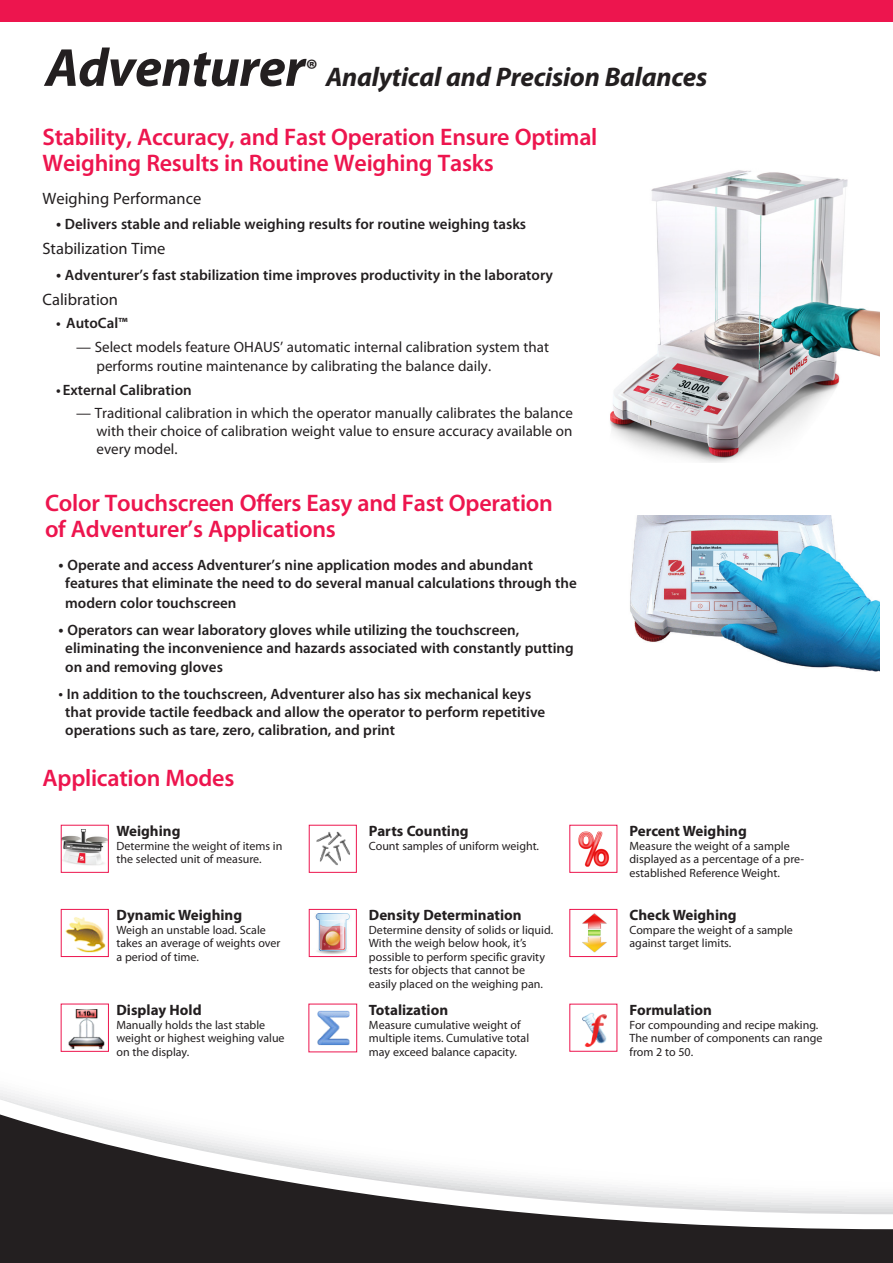
<style>
.page{position:relative;width:893px;height:1263px;background:#fff}
.page>*{position:absolute;margin:0;border:0;box-sizing:border-box;transform-origin:0 0}
.Interior_Product_Nam{font:italic 700 27px "Myriad Pro";letter-spacing:-.01em;color:#231f20}
.Interior_Paragraph_H{font:600 24px/25.8px "Myriad Pro";letter-spacing:-.01em;color:#ed154e}
.Interior_Copy_Text{font:16.5px "Myriad Pro";color:#231f20}
.Interior_Copy_Text-2{font:600 15px/18px "Myriad Pro";color:#231f20}
.Interior_Copy_Text-3{font:15px/18px "Myriad Pro";color:#231f20}
.APPs_Name{font:700 15px "Myriad Pro";color:#231f20}
.APPs_Description{font:12px/13.5px "Myriad Pro";color:#231f20}
.s1{font-size:54px}
.s2{font-size:16.5px}
.s3{font-weight:400;font-size:16.5px}
</style>
<div class="page">
<svg style="left:0;top:1096px;width:893px;height:167px"></svg>
<div style="left:0;top:0;width:893px;height:21px;background:#ed154e"></div>
<img style="left:317px;top:1010px;width:33px;height:36px">
<img style="left:68px;top:1009px;width:37px;height:40px">
<img style="left:63px;top:830px;width:44px;height:36px">
<div style="left:61px;top:825px;width:48px;height:48px;border:1px solid #ed154e"></div>
<img style="left:578px;top:831px;width:32px;height:36px">
<img style="left:316px;top:831px;width:34px;height:35px">
<div style="left:309px;top:825px;width:48px;height:48px;border:1px solid #ed154e"></div>
<img style="left:582px;top:913px;width:25px;height:40px">
<div style="left:569px;top:909px;width:48px;height:48px;border:1px solid #ed154e"></div>
<img style="left:582px;top:1013px;width:25px;height:34px">
<img style="left:315px;top:913px;width:35px;height:41px">
<div style="left:309px;top:909px;width:48px;height:48px;border:1px solid #ed154e"></div>
<img style="left:65px;top:917px;width:41px;height:36px">
<div style="left:61px;top:909px;width:48px;height:48px;border:1px solid #ed154e"></div>
<img style="left:630px;top:515px;width:249px;height:157px">
<img style="left:610px;top:170px;width:269px;height:292px">
<p class="Interior_Product_Nam" style="left:45px;top:59px;width:664px"><span class="s1">Adventurer</span>® Analytical and Precision Balances</p>
<p class="Interior_Paragraph_H" style="left:43px;top:123px;width:556px">Stability, Accuracy, and Fast Operation Ensure Optimal<br>Weighing Results in Routine Weighing Tasks</p>
<p class="Interior_Copy_Text" style="left:43px;top:188px;width:160px">Weighing Performance</p>
<p class="Interior_Copy_Text-2" style="left:56px;top:215px;width:472px"><span class="s2">•</span> Delivers stable and reliable weighing results for routine weighing tasks</p>
<p class="Interior_Copy_Text" style="left:43px;top:239px;width:125px">Stabilization Time</p>
<p class="Interior_Copy_Text-2" style="left:56px;top:265px;width:498px"><span class="s2">•</span> Adventurer’s fast stabilization time improves productivity in the laboratory</p>
<p class="Interior_Copy_Text" style="left:43px;top:289px;width:77px">Calibration</p>
<p class="Interior_Copy_Text-2" style="left:56px;top:314px;width:73px">• AutoCal™</p>
<p class="Interior_Copy_Text-3" style="left:97px;top:336px;width:454px;line-height:19.8px;text-indent:-20px">— Select models feature OHAUS’ automatic internal calibration system that performs routine maintenance by calibrating the balance daily.</p>
<p class="Interior_Copy_Text-2" style="left:56px;top:380px;width:137px">• External Calibration</p>
<p class="Interior_Copy_Text-3" style="left:97px;top:404px;width:478px;text-align:justify;text-indent:-20px">— Traditional calibration in which the operator manually calibrates the balance with their choice of calibration weight value to ensure accuracy available on every model.</p>
<p class="Interior_Paragraph_H" style="left:45px;top:490px;width:509px">Color Touchscreen Offers Easy and Fast Operation of Adventurer’s Applications</p>
<p class="Interior_Copy_Text-2" style="left:65px;top:556px;width:513px;text-indent:-7px"><span class="s2">•</span> Operate and access Adventurer’s nine application modes and abundant features that eliminate the need to do several manual calculations through the</p>
<p class="Interior_Copy_Text-2" style="left:65px;top:594px;width:173px">modern color touchscreen</p>
<p class="Interior_Copy_Text-2" style="left:65px;top:620px;width:510px;text-indent:-7px"><span class="s2">•</span> Operators can wear laboratory gloves while utilizing the touchscreen, eliminating the inconvenience and hazards associated with constantly putting</p>
<p class="Interior_Copy_Text-2" style="left:65px;top:658px;width:159px">on and removing gloves</p>
<p class="Interior_Copy_Text-2" style="left:65px;top:685px;width:482px;text-indent:-7px"><span class="s3">•</span> In addition to the touchscreen, Adventurer also has six mechanical keys that provide tactile feedback and allow the operator to perform repetitive operations such as tare, zero, calibration, and print</p>
<p class="Interior_Paragraph_H" style="left:43px;top:765px;width:193px">Application Modes</p>
<p class="APPs_Name" style="left:116px;top:821px;width:65px">Weighing</p>
<p class="APPs_Description" style="left:116px;top:839px;width:167px">Determine the weight of items in the selected unit of measure.</p>
<p class="APPs_Name" style="left:116px;top:905px;width:127px">Dynamic Weighing</p>
<p class="APPs_Description" style="left:116px;top:923px;width:166px">Weigh an unstable load. Scale takes an average of weights over a period of time.</p>
<p class="APPs_Name" style="left:116px;top:1000px;width:87px">Display Hold</p>
<p class="APPs_Description" style="left:116px;top:1018px;width:170px">Manually holds the last stable weight or highest weighing value on the display.</p>
<p class="APPs_Name" style="left:369px;top:821px;width:101px">Parts Counting</p>
<p class="APPs_Description" style="left:369px;top:839px;width:172px">Count samples of uniform weight.</p>
<p class="APPs_Name" style="left:369px;top:905px;width:154px">Density Determination</p>
<p class="APPs_Description" style="left:369px;top:923px;width:186px">Determine density of solids or liquid.<br>With the weigh below hook, it’s possible to perform specific gravity tests for objects that cannot be easily placed on the weighing pan.</p>
<p class="APPs_Name" style="left:369px;top:1000px;width:81px">Totalization</p>
<p class="APPs_Description" style="left:369px;top:1018px;width:162px">Measure cumulative weight of multiple items. Cumulative total may exceed balance capacity.</p>
<p class="APPs_Name" style="left:629px;top:821px;width:119px">Percent Weighing</p>
<p class="APPs_Description" style="left:629px;top:839px;width:176px">Measure the weight of a sample displayed as a percentage of a pre&shy;established Reference Weight.</p>
<p class="APPs_Name" style="left:629px;top:905px;width:109px">Check Weighing</p>
<p class="APPs_Description" style="left:629px;top:923px;width:165px">Compare the weight of a sample against target limits.</p>
<p class="APPs_Name" style="left:629px;top:1000px;width:84px">Formulation</p>
<p class="APPs_Description" style="left:629px;top:1018px;width:194px">For compounding and recipe making.<br>The number of components can range from 2 to 50.</p>
</div>
